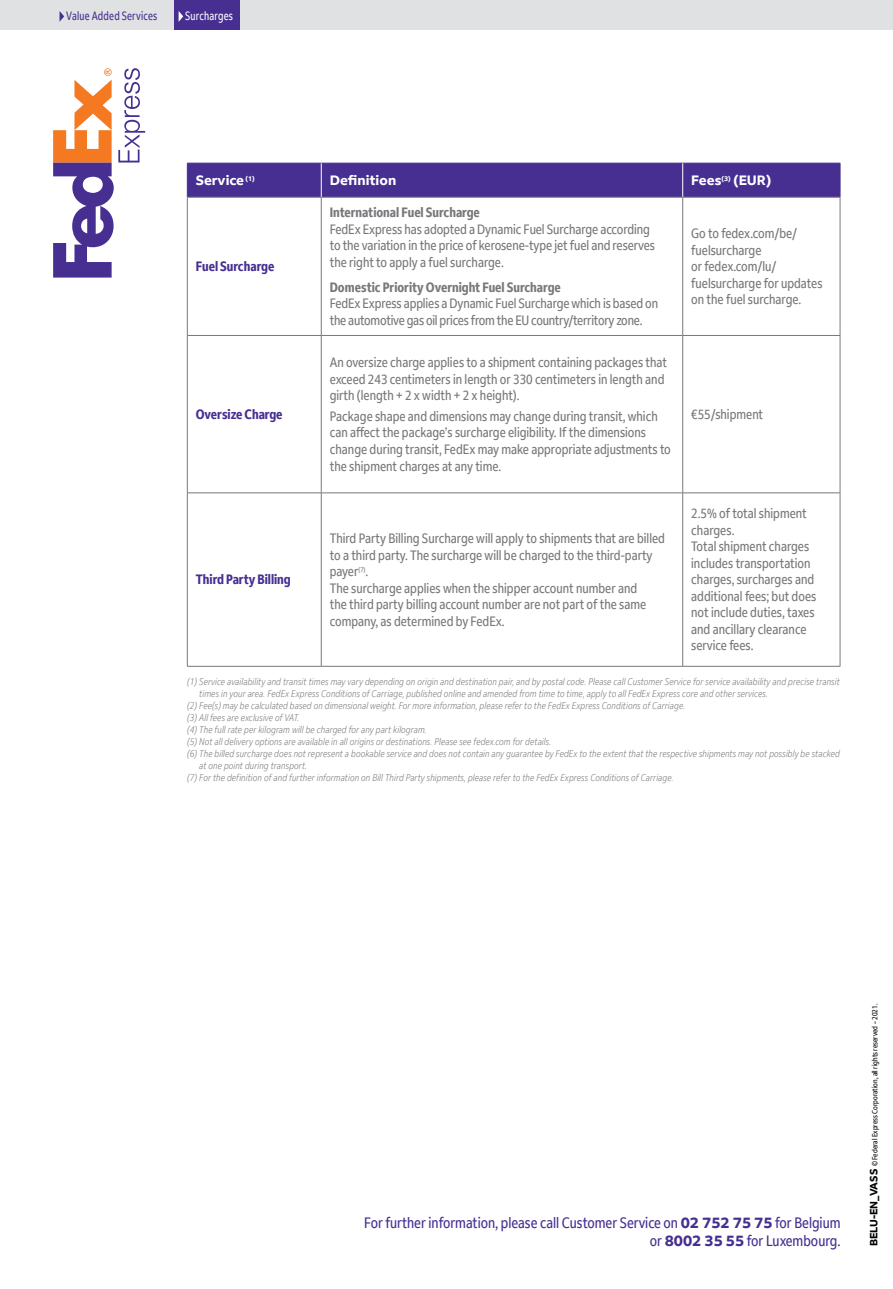
<style>
.page{position:relative;width:893px;height:1289px;background:#fff}
.page>*{position:absolute;margin:0;border:0;box-sizing:border-box;transform-origin:0 0}
.t1{font:condensed 15px/18px "Fed Ex Sans";color:#472f92;text-align:right}
.t2{font:condensed 13.5px/16.5px "Fed Ex Sans";color:#77787b}
.t3{font:700 condensed 13.5px "Fed Ex Sans";color:#77787b}
.t4{font:700 condensed 13.5px "Fed Ex Sans";color:#472f92}
.t5{font:700 13.5px "Fed Ex Sans";color:#fff}
.t6{font:condensed 12px "Fed Ex Sans";letter-spacing:.02em;color:#472f92;scale:.9 1}
.t7{font:condensed 12px "Fed Ex Sans";letter-spacing:.015em;color:#fff;scale:.9 1}
.t8{font:italic 300 condensed 9.75px "Fed Ex Sans";letter-spacing:.01em;color:#77787b}
.t9{font:condensed 7.5px "Fed Ex Sans";color:#000}
.s1{font-weight:700;font-stretch:normal}
.s2{font-weight:700;font-stretch:normal;font-size:10.5px}
</style>
<div class="page">
<div style="left:188px;top:164px;width:652px;height:33px;background:#472f92"></div>
<hr style="left:187px;top:163px;width:134px;height:1px;background:#472f92">
<hr style="left:187px;top:163px;width:1px;height:34px;background:#472f92">
<hr style="left:321px;top:163px;width:362px;height:1px;background:#472f92">
<hr style="left:683px;top:163px;width:157px;height:1px;background:#472f92">
<hr style="left:840px;top:163px;width:1px;height:34px;background:#472f92">
<hr style="left:321px;top:163px;width:1px;height:34px;background:#fff">
<hr style="left:682px;top:163px;width:1px;height:34px;background:#fff">
<hr style="left:187px;top:197px;width:134px;height:1px;background:#77787b">
<hr style="left:321px;top:197px;width:362px;height:1px;background:#77787b">
<hr style="left:683px;top:197px;width:157px;height:1px;background:#77787b">
<hr style="left:187px;top:197px;width:1px;height:138px;background:#77787b">
<hr style="left:321px;top:197px;width:1px;height:138px;background:#77787b">
<hr style="left:682px;top:197px;width:1px;height:138px;background:#77787b">
<hr style="left:840px;top:197px;width:1px;height:138px;background:#77787b">
<hr style="left:187px;top:335px;width:134px;height:1px;background:#77787b">
<hr style="left:187px;top:336px;width:1px;height:156px;background:#77787b">
<hr style="left:321px;top:335px;width:362px;height:1px;background:#77787b">
<hr style="left:321px;top:336px;width:1px;height:156px;background:#77787b">
<hr style="left:683px;top:335px;width:157px;height:1px;background:#77787b">
<hr style="left:682px;top:336px;width:1px;height:156px;background:#77787b">
<hr style="left:840px;top:336px;width:1px;height:156px;background:#77787b">
<hr style="left:187px;top:492px;width:134px;height:1px;background:#77787b">
<hr style="left:187px;top:493px;width:1px;height:173px;background:#77787b">
<hr style="left:321px;top:492px;width:362px;height:1px;background:#77787b">
<hr style="left:321px;top:493px;width:1px;height:173px;background:#77787b">
<hr style="left:683px;top:492px;width:157px;height:1px;background:#77787b">
<hr style="left:682px;top:493px;width:1px;height:173px;background:#77787b">
<hr style="left:840px;top:493px;width:1px;height:173px;background:#77787b">
<hr style="left:187px;top:666px;width:134px;height:1px;background:#77787b">
<hr style="left:321px;top:666px;width:362px;height:1px;background:#77787b">
<hr style="left:683px;top:666px;width:157px;height:1px;background:#77787b">
<svg style="left:53px;top:68px;width:92px;height:209px"></svg>
<div style="left:0;top:0;width:893px;height:30px;background:#e0e1e2"></div>
<svg style="left:60px;top:11px;width:4px;height:10px"></svg>
<div style="left:174px;top:0;width:66px;height:30px;background:#472f92"></div>
<svg style="left:179px;top:11px;width:4px;height:10px"></svg>
<p class="t6" style="left:66px;top:9px;width:103px">Value Added Services</p>
<p class="t7" style="left:185px;top:9px;width:54px">Surcharges</p>
<p class="t5" style="left:196px;top:172px;width:60px">Service <sup>(1)</sup></p>
<p class="t5" style="left:330px;top:172px;width:68px">Definition</p>
<p class="t5" style="left:691px;top:172px;width:81px">Fees<sup>(3)</sup> (EUR)</p>
<p class="t4" style="left:196px;top:258px;width:80px">Fuel Surcharge</p>
<p class="t4" style="left:196px;top:406px;width:88px">Oversize Charge</p>
<p class="t3" style="left:330px;top:205px;width:152px">International Fuel Surcharge</p>
<p class="t2" style="left:330px;top:221px;width:327px">FedEx Express has adopted a Dynamic Fuel Surcharge according to the variation in the price of kerosene-type jet fuel and reserves the right to apply a fuel surcharge.</p>
<p class="t3" style="left:330px;top:279px;width:233px">Domestic Priority Overnight Fuel Surcharge</p>
<p class="t2" style="left:330px;top:295px;width:330px">FedEx Express applies a Dynamic Fuel Surcharge which is based on the automotive gas oil prices from the EU country/territory zone.</p>
<p class="t2" style="left:691px;top:225px;width:133px">Go to fedex.com/be/ fuelsurcharge<br>or fedex.com/lu/ fuelsurcharge for updates on the fuel surcharge.</p>
<p class="t2" style="left:330px;top:354px;width:339px">An oversize charge applies to a shipment containing packages that exceed 243 centimeters in length or 330 centimeters in length and girth (length + 2 x width + 2 x height).</p>
<p class="t2" style="left:330px;top:408px;width:343px">Package shape and dimensions may change during transit, which can affect the package’s surcharge eligibility. If the dimensions change during transit, FedEx may make appropriate adjustments to the shipment charges at any time.</p>
<p class="t2" style="left:691px;top:406px;width:73px">€55/shipment</p>
<p class="t2" style="left:691px;top:505px;width:127px">2.5% of total shipment charges.<br>Total shipment charges includes transportation charges, surcharges and additional fees; but does not include duties, taxes and ancillary clearance service fees.</p>
<p class="t8" style="left:187px;top:675px;width:654px">(1) Service availability and transit times may vary depending on origin and destination pair, and by postal code. Please call Customer Service for service availability and precise transit</p>
<p class="t8" style="left:199px;top:687px;width:570px">times in your area. FedEx Express Conditions of Carriage, published online and amended from time to time, apply to all FedEx Express core and other services.</p>
<p class="t8" style="left:187px;top:699px;width:500px">(2) Fee(s) may be calculated based on dimensional weight. For more information, please refer to the FedEx Express Conditions of Carriage.</p>
<p class="t8" style="left:187px;top:711px;width:114px">(3) All fees are exclusive of VAT.</p>
<p class="t8" style="left:187px;top:723px;width:241px">(4) The full rate per kilogram will be charged for any part kilogram.</p>
<p class="t8" style="left:187px;top:735px;width:366px">(5) Not all delivery options are available in all origins or destinations. Please see fedex.com for details.</p>
<p class="t8" style="left:187px;top:747px;width:654px">(6) The billed surcharge does not represent a bookable service and does not contain any guarantee by FedEx to the extent that the respective shipments may not possibly be stacked</p>
<p class="t8" style="left:199px;top:759px;width:109px">at one point during transport.</p>
<p class="t8" style="left:187px;top:771px;width:488px">(7) For the definition of and further information on Bill Third Party shipments, please refer to the FedEx Express Conditions of Carriage.</p>
<p class="t2" style="left:330px;top:530px;width:337px">Third Party Billing Surcharge will apply to shipments that are billed to a third party. The surcharge will be charged to the third-party payer<sup>(7)</sup>.<br>The surcharge applies when the shipper account number and<br>the third party billing account number are not part of the same company, as determined by FedEx.</p>
<p class="t4" style="left:196px;top:571px;width:97px">Third Party Billing</p>
<p class="t1" style="left:364px;top:1214px;width:478px">For further information, please call Customer Service on <span class="s1">02 752 75 75</span> for Belgium or <span class="s1">8002 35 55</span> for Luxembourg.</p>
<p class="t9" style="left:870px;top:1246px;width:244px;rotate:-90deg"><span class="s2">BELU-EN_VASS</span> © Federal Express Corporation, all rights reserved – 2021.</p>
</div>
